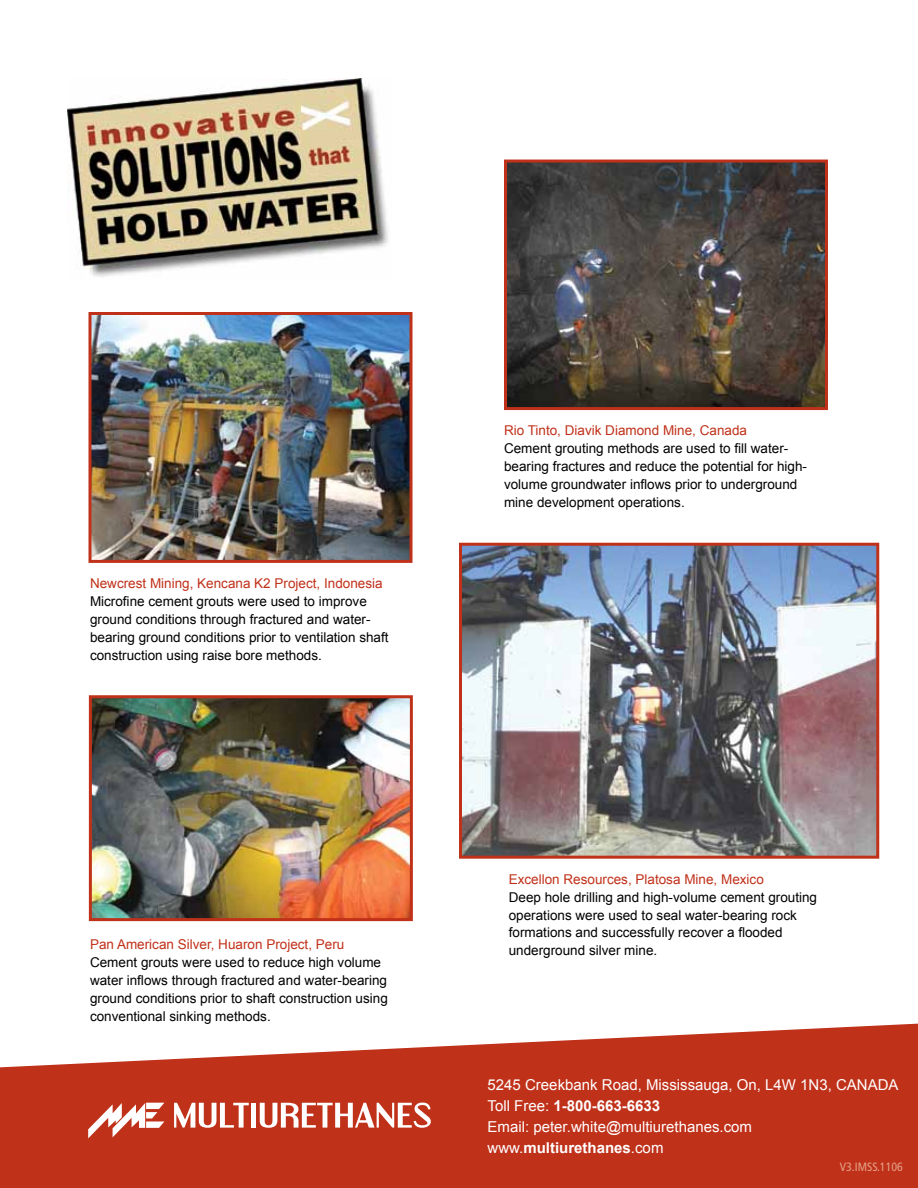
<style>
.page{position:relative;width:918px;height:1188px;background:#fff}
.page>*{position:absolute;margin:0;border:0;box-sizing:border-box;transform-origin:0 0}
.t1{font:15px/21px "Arial";color:#fff}
.t2{font:13.5px/18px "Arial";color:#000}
.t3{font:13.5px "Arial";color:#c0311a}
.t4{font:condensed 12px "Frutiger LT Std";color:#e3a286}
.s1{font-weight:700}
</style>
<div class="page">
<img style="left:68px;top:79px;width:320px;height:198px">
<svg style="left:0;top:1024px;width:918px;height:164px;background:#c84d39"></svg>
<svg style="left:88px;top:1103px;width:76px;height:35px"></svg>
<svg style="left:174px;top:1103px;width:75px;height:25px"></svg>
<div style="left:251px;top:1103px;width:5px;height:25px;background:#fff"></div>
<svg style="left:260px;top:1103px;width:171px;height:25px"></svg>
<img style="left:92px;top:316px;width:316px;height:243px">
<div style="left:88px;top:312px;width:324px;height:251px;border:3px solid #c0311a"></div>
<img style="left:508px;top:164px;width:316px;height:242px">
<div style="left:504px;top:160px;width:324px;height:250px;border:3px solid #c0311a"></div>
<img style="left:93px;top:699px;width:316px;height:218px">
<div style="left:89px;top:695px;width:324px;height:226px;border:3px solid #c0311a"></div>
<img style="left:463px;top:547px;width:412px;height:308px">
<div style="left:459px;top:543px;width:420px;height:316px;border:3px solid #c0311a"></div>
<p class="t3" style="left:90px;top:575px;width:294px">Newcrest Mining, Kencana K2 Project, Indonesia</p>
<p class="t2" style="left:90px;top:593px;width:300px">Microfine cement grouts were used to improve ground conditions through fractured and water&shy;bearing ground conditions prior to ventilation shaft construction using raise bore methods.</p>
<p class="t3" style="left:90px;top:936px;width:256px">Pan American Silver, Huaron Project, Peru</p>
<p class="t2" style="left:90px;top:954px;width:299px">Cement grouts were used to reduce high volume water inflows through fractured and water-bearing ground conditions prior to shaft construction using conventional sinking methods.</p>
<p class="t3" style="left:504px;top:422px;width:245px">Rio Tinto, Diavik Diamond Mine, Canada</p>
<p class="t2" style="left:504px;top:440px;width:305px">Cement grouting methods are used to fill water&shy;bearing fractures and reduce the potential for high&shy;volume groundwater inflows prior to underground mine development operations.</p>
<p class="t3" style="left:509px;top:870px;width:257px">Excellon Resources, Platosa Mine, Mexico</p>
<p class="t2" style="left:509px;top:888px;width:310px">Deep hole drilling and high-volume cement grouting operations were used to seal water-bearing rock formations and successfully recover a flooded underground silver mine.</p>
<p class="t1" style="left:488px;top:1074px;width:412px">5245 Creekbank Road, Mississauga, On, L4W 1N3, CANADA Toll Free: <span class="s1">1-800-663-6633<br></span>Email: peter.white@multiurethanes.com www.<span class="s1">multiurethanes</span>.com</p>
<p class="t4" style="left:840px;top:1160px;width:65px">V3.IMSS.1106</p>
</div>
